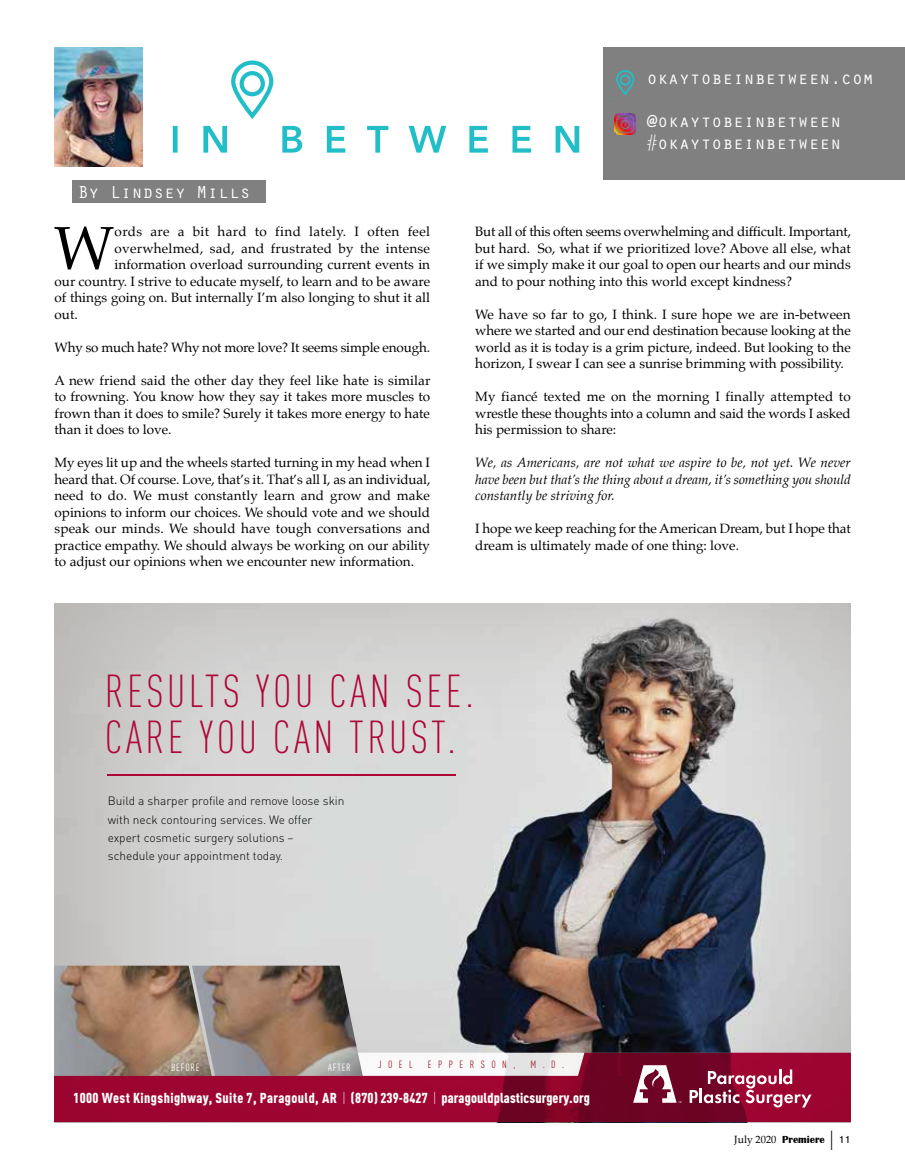
<style>
.page{position:relative;width:905px;height:1175px;background:#fff}
.page>*{position:absolute;margin:0;border:0;box-sizing:border-box;transform-origin:0 0}
.t1{font:60.75px "Palatino";color:#000}
.t2{font:300 45.6px/45.6px "DIN Cond";letter-spacing:.075em;color:#ae0636}
.t3{font:18px/21.6px "Orator Std";color:#fff}
.t4{font:900 14.25px "DIN Cond";letter-spacing:.01em;color:#fff}
.t5{font:13.5px/16.5px "Palatino";color:#000;text-align:justify}
.t6{font:italic 13.5px/16.5px "Palatino";letter-spacing:-.005em;color:#000;text-align:justify}
.t7{font:13.5px "Palatino";letter-spacing:.03em;color:#000}
.t8{font:300 11.85px/18.1px "DIN";color:#000}
.t9{font:10.5px "Palatino";color:#000}
.t10{font:10.35px "DIN Cond";letter-spacing:.625em;color:#a12135}
.t11{font:10.35px "DIN Cond";letter-spacing:.075em;color:#fff}
.s1{font-weight:300}
.s2{font-family:"Britannic";font-weight:700}
.s3{font-family:"Akzidenz Grotesk BQ";font-size:21px}
.s4{font-family:"Akzidenz Grotesk BQ"}
</style>
<div class="page">
<div style="left:603px;top:47px;width:301px;height:133px;background:#808080"></div>
<div style="left:73px;top:180px;width:193px;height:23px;background:#808080"></div>
<svg style="left:173px;top:60px;width:406px;height:93px"></svg>
<svg style="left:616px;top:70px;width:19px;height:26px"></svg>
<img style="left:615px;top:114px;width:20px;height:20px">
<img style="left:54px;top:47px;width:89px;height:119px">
<div style="left:54px;top:603px;width:796px;height:519px;background:#b1a9a1;opacity:.4"></div>
<svg style="left:54px;top:965px;width:530px;height:87px;background:#948075"></svg>
<svg style="left:54px;top:1052px;width:796px;height:70px;background:#9c334f"></svg>
<svg style="left:689px;top:1069px;width:122px;height:38px"></svg>
<svg style="left:633px;top:1065px;width:48px;height:37px"></svg>
<hr style="left:108px;top:774px;width:348px;height:1px;background:#ae0636">
<h3 class="t3" style="left:78px;top:180px;width:174px">By Lindsey Mills</h3>
<h1 class="t1" style="left:54px;top:198px;width:62px">W</h1>
<p class="t7" style="left:115px;top:220px;width:317px">ords are a bit hard to find lately. I often feel</p>
<p class="t5" style="left:115px;top:240px;width:317px">overwhelmed, sad, and frustrated by the intense</p>
<p class="t5" style="left:115px;top:256px;width:317px">information overload surrounding current events in</p>
<p class="t5" style="left:54px;top:273px;width:377px">our country. I strive to educate myself, to learn and to be aware</p>
<p class="t5" style="left:54px;top:289px;width:377px">of things going on. But internally I’m also longing to shut it all</p>
<p class="t5" style="left:54px;top:306px;width:25px">out.</p>
<p class="t5" style="left:54px;top:339px;width:377px">Why so much hate? Why not more love? It seems simple enough.</p>
<p class="t5" style="left:54px;top:372px;width:377px">A new friend said the other day they feel like hate is similar to frowning. You know how they say it takes more muscles to frown than it does to smile? Surely it takes more energy to hate than it does to love.</p>
<p class="t5" style="left:54px;top:454px;width:377px">My eyes lit up and the wheels started turning in my head when I heard that. Of course. Love, that’s it. That’s all I, as an individual, need to do. We must constantly learn and grow and make opinions to inform our choices. We should vote and we should speak our minds. We should have tough conversations and practice empathy. We should always be working on our ability to adjust our opinions when we encounter new information.</p>
<h3 class="t3" style="left:646px;top:67px;width:228px">okaytobeinbetween.com</h3>
<h3 class="t3" style="left:646px;top:110px;width:196px">@okaytobeinbetween #okaytobeinbetween</h3>
<p class="t5" style="left:475px;top:223px;width:377px">But all of this often seems overwhelming and difficult. Important, but hard. So, what if we prioritized love? Above all else, what if we simply make it our goal to open our hearts and our minds and to pour nothing into this world except kindness?</p>
<p class="t5" style="left:475px;top:306px;width:377px">We have so far to go, I think. I sure hope we are in-between where we started and our end destination because looking at the world as it is today is a grim picture, indeed. But looking to the horizon, I swear I can see a sunrise brimming with possibility.</p>
<p class="t5" style="left:475px;top:388px;width:377px">My fiancé texted me on the morning I finally attempted to wrestle these thoughts into a column and said the words I asked his permission to share:</p>
<p class="t6" style="left:475px;top:454px;width:377px">We, as Americans, are not what we aspire to be, not yet. We never have been but that’s the thing about a dream, it’s something you should constantly be striving for.</p>
<p class="t5" style="left:475px;top:520px;width:377px">I hope we keep reaching for the American Dream, but I hope that dream is ultimately made of one thing: love.</p>
<h2 class="t2" style="left:105px;top:668px;width:370px">RESULTS YOU CAN SEE.<br>CARE YOU CAN TRUST.</h2>
<p class="t8" style="left:108px;top:792px;width:238px">Build a sharper profile and remove loose skin with neck contouring services. We offer expert cosmetic surgery solutions –<br>schedule your appointment today.</p>
<p class="t11" style="left:171px;top:1061px;width:30px">BEFORE</p>
<p class="t11" style="left:328px;top:1061px;width:24px">AFTER</p>
<p class="t10" style="left:378px;top:1058px;width:36px">JOEL</p>
<p class="t10" style="left:427px;top:1058px;width:89px">EPPERSON,</p>
<p class="t10" style="left:530px;top:1058px;width:35px">M.D.</p>
<p class="t4" style="left:73px;top:1088px;width:518px">1000 West Kingshighway, Suite 7, Paragould, AR <span class="s1">|</span> (870) 239-8427 <span class="s1">|</span> paragouldplasticsurgery.org</p>
<p class="t9" style="left:734px;top:1130px;width:118px">July 2020 <span class="s2">Premiere</span> <span class="s3">|</span> <span class="s4">11</span></p>
</div>
